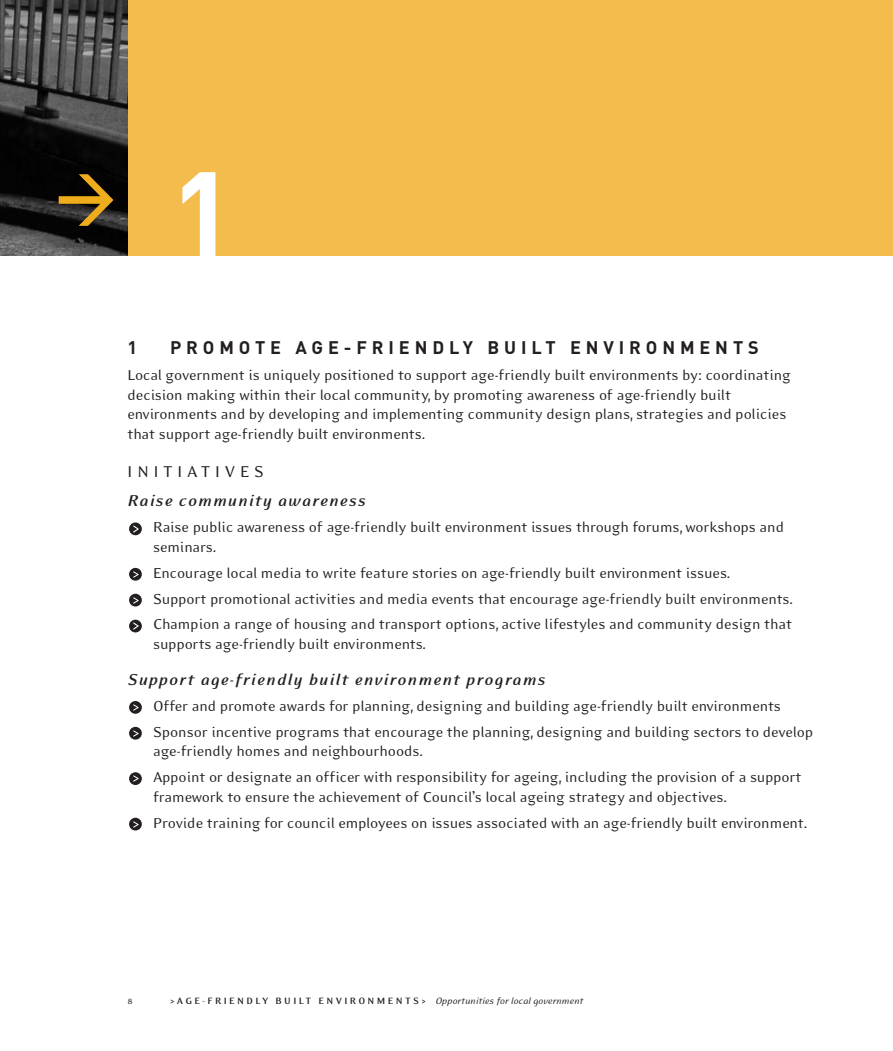
<style>
.page{position:relative;width:893px;height:1051px;background:#fff}
.page>*{position:absolute;margin:0;border:0;box-sizing:border-box;transform-origin:0 0}
.t1{font:700 120px "DIN";color:#fff}
.t2{font:italic 700 18px "Eidetic Modern";letter-spacing:.04em;color:#231f20}
.t3{font:700 18px "DIN";letter-spacing:.27em;color:#231f20}
.t4{font:18px "Eidetic Modern";letter-spacing:.265em;color:#231f20}
.t5{font:16.5px/26px "Eidetic Modern";letter-spacing:-.01em;color:#231f20}
.t6{font:700 10.5px "Eidetic Modern";letter-spacing:.23em;color:#231f20}
.t7{font:10.5px "Eidetic Modern";color:#231f20}
.s1{font-weight:400;font-style:italic}
</style>
<div class="page">
<div style="left:128px;top:0;width:765px;height:255px;background:#f4bb4d"></div>
<img style="left:0;top:0;width:128px;height:255px">
<img style="left:53px;top:168px;width:65px;height:63px">
<svg style="left:129px;top:817px;width:13px;height:13px"></svg>
<svg style="left:133px;top:820px;width:5px;height:7px"></svg>
<div style="left:129px;top:772px;width:13px;height:12px;background:#231f20;border-radius:50%"></div>
<svg style="left:133px;top:775px;width:5px;height:6px"></svg>
<svg style="left:129px;top:726px;width:13px;height:13px"></svg>
<svg style="left:133px;top:730px;width:5px;height:6px"></svg>
<div style="left:129px;top:701px;width:13px;height:12px;background:#231f20;border-radius:50%"></div>
<svg style="left:133px;top:704px;width:5px;height:6px"></svg>
<svg style="left:129px;top:619px;width:13px;height:13px"></svg>
<svg style="left:133px;top:623px;width:5px;height:6px"></svg>
<svg style="left:129px;top:593px;width:13px;height:13px"></svg>
<svg style="left:133px;top:597px;width:5px;height:6px"></svg>
<svg style="left:129px;top:567px;width:13px;height:13px"></svg>
<svg style="left:133px;top:571px;width:5px;height:6px"></svg>
<svg style="left:129px;top:522px;width:13px;height:13px"></svg>
<svg style="left:133px;top:525px;width:5px;height:7px"></svg>
<h1 class="t1" style="left:170px;top:172px;width:67px">1</h1>
<p class="t3" style="left:128px;top:341px;width:11px">1</p>
<p class="t3" style="left:170px;top:341px;width:590px">PROMOTE AGE-FRIENDLY BUILT ENVIRONMENTS</p>
<p class="t5" style="left:128px;top:367px;width:665px;line-height:19.5px">Local government is uniquely positioned to support age-friendly built environments by: coordinating decision making within their local community, by promoting awareness of age-friendly built environments and by developing and implementing community design plans, strategies and policies that support age-friendly built environments.</p>
<p class="t4" style="left:128px;top:464px;width:138px">INITIATIVES</p>
<p class="t2" style="left:128px;top:494px;width:240px">Raise community awareness</p>
<p class="t5" style="left:153px;top:518px;width:632px;line-height:19.5px">Raise public awareness of age-friendly built environment issues through forums, workshops and seminars.</p>
<p class="t5" style="left:153px;top:561px;width:641px">Encourage local media to write feature stories on age-friendly built environment issues.<br>Support promotional activities and media events that encourage age-friendly built environments.<br>Champion a range of housing and transport options, active lifestyles and community design that</p>
<p class="t5" style="left:153px;top:632px;width:275px">supports age-friendly built environments.</p>
<p class="t2" style="left:128px;top:672px;width:419px">Support age-friendly built environment programs</p>
<p class="t5" style="left:153px;top:694px;width:661px">Offer and promote awards for planning, designing and building age-friendly built environments<br>Sponsor incentive programs that encourage the planning, designing and building sectors to develop</p>
<p class="t5" style="left:153px;top:739px;width:650px">age-friendly homes and neighbourhoods.<br>Appoint or designate an officer with responsibility for ageing, including the provision of a support</p>
<p class="t5" style="left:153px;top:784px;width:656px">framework to ensure the achievement of Council’s local ageing strategy and objectives.<br>Provide training for council employees on issues associated with an age-friendly built environment.</p>
<p class="t7" style="left:128px;top:996px;width:7px">8</p>
<p class="t6" style="left:170px;top:995px;width:415px">&gt;AGE-FRIENDLY BUILT ENVIRONMENTS&gt; <span class="s1">Opportunities for local government</span></p>
</div>
